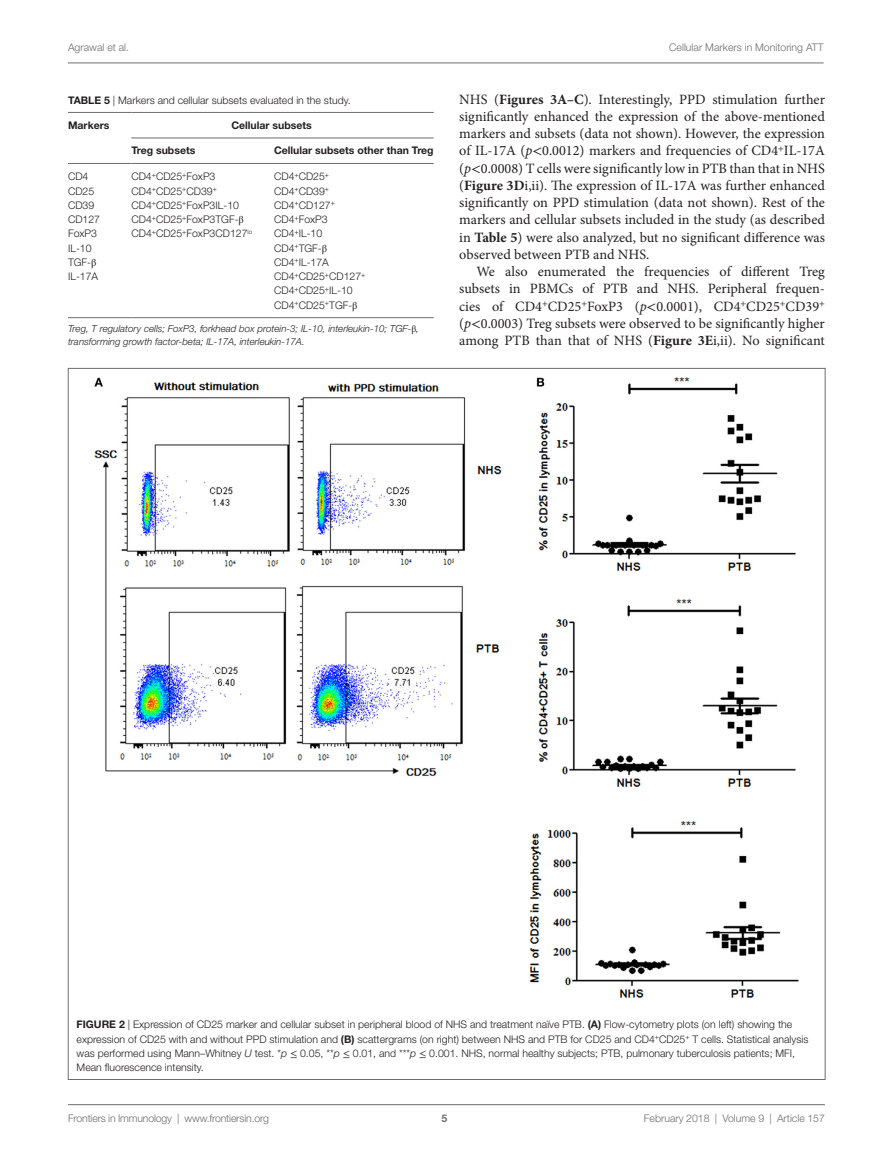
<style>
.page{position:relative;width:893px;height:1170px;background:#fff}
.page>*{position:absolute;margin:0;border:0;box-sizing:border-box;transform-origin:0 0}
.t1{font:14.25px/17.2px "Minion Pro";color:#231f20;text-align:justify}
.t2{font:300 10.5px/14.2px "Helvetica Neue LT Std";color:#231f20}
.t3{font:300 10.5px "Helvetica Neue LT Std";color:#6c6d70}
.t4{font:700 10.5px "Helvetica Neue LT Std";color:#231f20}
.t5{font:700 10.5px "Helvetica Neue LT Std";color:#6c6d70}
.t6{font:italic 300 9.75px/13.5px "Helvetica Neue LT Std";color:#231f20}
.s1{font-weight:700}
.s2{font-family:"STIX General";font-weight:400}
.s3{font-family:"STIX General";font-weight:400;font-style:normal}
.s4{font-style:italic}
.s5{font-family:"STIX General"}
</style>
<div class="page">
<hr style="left:68px;top:163px;width:63px;height:1px;background:#6c6d70">
<hr style="left:68px;top:112px;width:63px;height:1px;background:#6c6d70">
<hr style="left:131px;top:112px;width:143px;height:1px;background:#6c6d70">
<hr style="left:274px;top:112px;width:160px;height:1px;background:#6c6d70">
<hr style="left:131px;top:138px;width:143px;height:1px;background:#6c6d70">
<hr style="left:131px;top:163px;width:143px;height:1px;background:#6c6d70">
<hr style="left:274px;top:138px;width:160px;height:1px;background:#6c6d70">
<hr style="left:274px;top:163px;width:160px;height:1px;background:#6c6d70">
<hr style="left:68px;top:317px;width:63px;height:1px;background:#6c6d70">
<hr style="left:131px;top:317px;width:143px;height:1px;background:#6c6d70">
<hr style="left:274px;top:317px;width:160px;height:1px;background:#6c6d70">
<img style="left:94px;top:377px;width:705px;height:621px">
<hr style="left:68px;top:1104px;width:757px;height:1px;background:#6c6d70">
<hr style="left:68px;top:63px;width:755px;height:1px;background:#6c6d70">
<p class="t3" style="left:68px;top:41px;width:63px">Agrawal et al.</p>
<p class="t3" style="left:669px;top:41px;width:156px">Cellular Markers in Monitoring ATT</p>
<p class="t2" style="left:68px;top:93px;width:284px"><span class="s1">Table 5</span> | Markers and cellular subsets evaluated in the study.</p>
<p class="t4" style="left:68px;top:119px;width:43px">Markers</p>
<p class="t4" style="left:231px;top:119px;width:82px">Cellular subsets</p>
<p class="t4" style="left:131px;top:144px;width:65px">Treg subsets</p>
<p class="t4" style="left:274px;top:144px;width:161px">Cellular subsets other than Treg</p>
<p class="t2" style="left:68px;top:169px;width:22px">CD4</p>
<p class="t2" style="left:131px;top:169px;width:86px">CD4<sup>+</sup>CD25<sup>+</sup>FoxP3</p>
<p class="t2" style="left:274px;top:169px;width:57px">CD4<sup>+</sup>CD25<sup>+</sup></p>
<p class="t2" style="left:68px;top:183px;width:28px">CD25</p>
<p class="t2" style="left:131px;top:183px;width:87px">CD4<sup>+</sup>CD25<sup>+</sup>CD39<sup>+</sup></p>
<p class="t2" style="left:274px;top:183px;width:57px">CD4<sup>+</sup>CD39<sup>+</sup></p>
<p class="t2" style="left:68px;top:198px;width:28px">CD39</p>
<p class="t2" style="left:131px;top:198px;width:109px">CD4<sup>+</sup>CD25<sup>+</sup>FoxP3IL-10</p>
<p class="t2" style="left:274px;top:198px;width:62px">CD4<sup>+</sup>CD127<sup>+</sup></p>
<p class="t2" style="left:68px;top:212px;width:34px">CD127</p>
<p class="t2" style="left:131px;top:212px;width:114px">CD4<sup>+</sup>CD25<sup>+</sup>FoxP3TGF-<span class="s2">β</span></p>
<p class="t2" style="left:274px;top:212px;width:55px">CD4<sup>+</sup>FoxP3</p>
<p class="t2" style="left:68px;top:226px;width:30px">FoxP3</p>
<p class="t2" style="left:131px;top:226px;width:122px">CD4<sup>+</sup>CD25<sup>+</sup>FoxP3CD127<sup>lo</sup></p>
<p class="t2" style="left:274px;top:226px;width:50px">CD4<sup>+</sup>IL-10</p>
<p class="t2" style="left:68px;top:240px;width:25px">IL-10</p>
<p class="t2" style="left:274px;top:240px;width:54px">CD4<sup>+</sup>TGF-<span class="s2">β</span></p>
<p class="t2" style="left:68px;top:255px;width:30px">TGF-<span class="s2">β</span></p>
<p class="t2" style="left:274px;top:255px;width:56px">CD4<sup>+</sup>IL-17A</p>
<p class="t2" style="left:68px;top:269px;width:32px">IL-17A</p>
<p class="t2" style="left:274px;top:269px;width:93px">CD4<sup>+</sup>CD25<sup>+</sup>CD127<sup>+<br></sup>CD4<sup>+</sup>CD25<sup>+</sup>IL-10<br>CD4<sup>+</sup>CD25<sup>+</sup>TGF-<span class="s2">β</span></p>
<p class="t6" style="left:68px;top:321px;width:352px">Treg, T regulatory cells; FoxP3, forkhead box protein-3; IL-10, interleukin-10; TGF-<span class="s3">β</span>, transforming growth factor-beta; IL-17A, interleukin-17A.</p>
<p class="t1" style="left:459px;top:90px;width:367px">NHS (<span class="s1">Figures 3A–C</span>). Interestingly, PPD stimulation further significantly enhanced the expression of the above-mentioned markers and subsets (data not shown). However, the expression of IL-17A (<span class="s4">p</span><span class="s5">&lt;</span>0.0012) markers and frequencies of CD4<sup>+</sup>IL-17A (<span class="s4">p</span><span class="s5">&lt;</span>0.0008) T cells were significantly low in PTB than that in NHS (<span class="s1">Figure 3D</span>i,ii). The expression of IL-17A was further enhanced significantly on PPD stimulation (data not shown). Rest of the markers and cellular subsets included in the study (as described in <span class="s1">Table 5</span>) were also analyzed, but no significant difference was observed between PTB and NHS.</p>
<p class="t1" style="left:459px;top:263px;width:367px;text-indent:17px">We also enumerated the frequencies of different Treg subsets in PBMCs of PTB and NHS. Peripheral frequen&shy;cies of CD4<sup>+</sup>CD25<sup>+</sup>FoxP3 (<span class="s4">p</span><span class="s5">&lt;</span>0.0001), CD4<sup>+</sup>CD25<sup>+</sup>CD39<sup>+ </sup>(<span class="s4">p</span><span class="s5">&lt;</span>0.0003) Treg subsets were observed to be significantly higher among PTB than that of NHS (<span class="s1">Figure 3E</span>i,ii). No significant</p>
<p class="t2" style="left:77px;top:1017px;width:733px"><span class="s1">Figure 2</span> | Expression of CD25 marker and cellular subset in peripheral blood of NHS and treatment naïve PTB. <span class="s1">(A)</span> Flow-cytometry plots (on left) showing the expression of CD25 with and without PPD stimulation and <span class="s1">(B)</span> scattergrams (on right) between NHS and PTB for CD25 and CD4<sup>+</sup>CD25<sup>+</sup> T cells. Statistical analysis was performed using Mann–Whitney <span class="s4">U</span> test. *<span class="s4">p</span> <span class="s2">≤</span> 0.05, **<span class="s4">p</span> <span class="s2">≤</span> 0.01, and ***<span class="s4">p</span> <span class="s2">≤</span> 0.001. NHS, normal healthy subjects; PTB, pulmonary tuberculosis patients; MFI, Mean fluorescence intensity.</p>
<p class="t3" style="left:68px;top:1111px;width:203px">Frontiers in Immunology | www.frontiersin.org</p>
<p class="t3" style="left:644px;top:1111px;width:183px">February 2018 | Volume 9 | Article 157</p>
<p class="t5" style="left:441px;top:1111px;width:7px">5</p>
</div>
